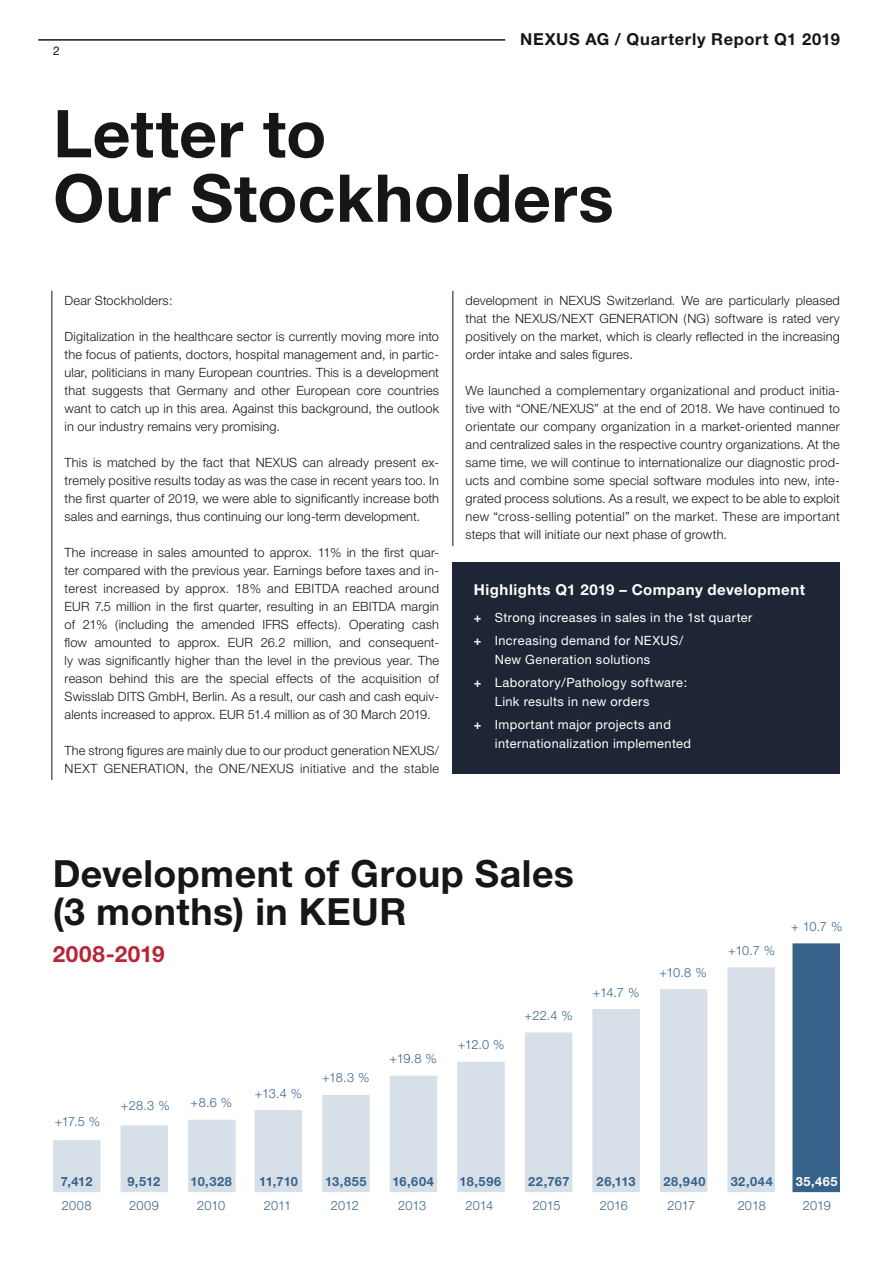
<style>
.page{position:relative;width:893px;height:1263px;background:#fff}
.page>*{position:absolute;margin:0;border:0;box-sizing:border-box;transform-origin:0 0}
.t1{font:700 66px/64.5px "Helvetica Neue";letter-spacing:.01em;color:#151616}
.t2{font:700 37.5px/37.5px "Helvetica Neue";letter-spacing:.01em;color:#151616}
.t3{font:700 22.5px "Helvetica Neue";letter-spacing:.03em;color:#b62636}
.t4{font:700 16.5px "Helvetica Neue";letter-spacing:.04em;color:#151616}
.t5{font:700 15px "Helvetica Neue";letter-spacing:.035em;color:#fff}
.t6{font:300 12.75px/18px "Helvetica Neue";letter-spacing:.015em;color:#151616;text-align:justify}
.t7{font:12.75px/23px "Helvetica Neue";letter-spacing:.03em;color:#fff}
.t8{font:300 12.75px "Helvetica Neue";letter-spacing:-.005em;color:#37628b}
.t9{font:700 12.75px "Helvetica Neue";letter-spacing:.045em;color:#37628b}
.t10{font:700 12.75px "Helvetica Neue";color:#fff}
.t11{font:12px "Helvetica Neue";color:#151616}
.s1{font-weight:700}
</style>
<div class="page">
<div style="left:53px;top:1140px;width:48px;height:52px;background:#d7e0e8"></div>
<div style="left:121px;top:1125px;width:47px;height:67px;background:#d7e0e8"></div>
<div style="left:188px;top:1120px;width:48px;height:72px;background:#d7e0e8"></div>
<div style="left:255px;top:1110px;width:47px;height:82px;background:#d7e0e8"></div>
<div style="left:322px;top:1095px;width:48px;height:97px;background:#d7e0e8"></div>
<div style="left:390px;top:1076px;width:47px;height:116px;background:#d7e0e8"></div>
<div style="left:457px;top:1062px;width:48px;height:130px;background:#d7e0e8"></div>
<div style="left:525px;top:1032px;width:47px;height:160px;background:#d7e0e8"></div>
<div style="left:592px;top:1009px;width:48px;height:183px;background:#d7e0e8"></div>
<div style="left:660px;top:989px;width:47px;height:203px;background:#d7e0e8"></div>
<div style="left:727px;top:967px;width:48px;height:225px;background:#d7e0e8"></div>
<div style="left:792px;top:943px;width:48px;height:249px;background:#37628b"></div>
<hr style="left:38px;top:39px;width:470px;height:2px;background:#151616">
<hr style="left:52px;top:291px;width:1px;height:489px;background:#151616">
<hr style="left:453px;top:291px;width:1px;height:255px;background:#151616">
<div style="left:453px;top:562px;width:387px;height:211px;background:#1e2534"></div>
<p class="t11" style="left:53px;top:43px;width:8px">2</p>
<p class="t4" style="left:520px;top:28px;width:321px">NEXUS AG / Quarterly Report Q1 2019</p>
<h1 class="t1" style="left:53px;top:100px;width:562px">Letter to<br>Our Stockholders</h1>
<p class="t6" style="left:65px;top:291px;width:110px">Dear Stockholders:</p>
<p class="t6" style="left:65px;top:327px;width:376px">Digitalization in the healthcare sector is currently moving more into the focus of patients, doctors, hospital management and, in partic&shy;ular, politicians in many European countries. This is a development that suggests that Germany and other European core countries want to catch up in this area. Against this background, the outlook in our industry remains very promising.</p>
<p class="t6" style="left:65px;top:453px;width:376px">This is matched by the fact that NEXUS can already present ex&shy;tremely positive results today as was the case in recent years too. In the first quarter of 2019, we were able to significantly increase both sales and earnings, thus continuing our long-term development.</p>
<p class="t6" style="left:65px;top:543px;width:376px">The increase in sales amounted to approx. 11% in the first quar&shy;ter compared with the previous year. Earnings before taxes and in&shy;terest increased by approx. 18% and EBITDA reached around EUR 7.5 -million in the first quarter, resulting in an EBITDA margin of 21% (including the amended IFRS effects). Operating cash flow amounted to approx. EUR 26.2 million, and consequent&shy;ly was significantly higher than the level in the previous year. The reason behind this are the special effects of the acquisition of Swisslab DITS GmbH, Berlin. As a result, our cash and cash equiv&shy;alents increased to approx. EUR 51.4 million as of 30 March 2019.</p>
<p class="t6" style="left:65px;top:741px;width:376px">The strong figures are mainly due to our product generation NEXUS/<br>NEXT GENERATION, the ONE/NEXUS initiative and the stable</p>
<p class="t6" style="left:466px;top:291px;width:376px">development in NEXUS Switzerland. We are particularly pleased that the NEXUS/NEXT GENERATION (NG) software is rated very positively on the market, which is clearly reflected in the increasing order intake and sales figures.</p>
<p class="t6" style="left:466px;top:381px;width:376px">We launched a complementary organizational and product initia&shy;tive with “ONE/NEXUS” at the end of 2018. We have continued to orientate our company organization in a market-oriented manner and centralized sales in the respective country organizations. At the same time, we will continue to internationalize our diagnostic prod&shy;ucts and combine some special software modules into new, inte&shy;grated process solutions. As a result, we expect to be able to exploit new “cross-selling potential” on the market. These are important steps that will initiate our next phase of growth.</p>
<p class="t5" style="left:474px;top:580px;width:333px">Highlights Q1 2019 – Company development</p>
<p class="t7" style="left:474px;top:606px;width:280px"><span class="s1">+</span> Strong increases in sales in the 1st quarter <span class="s1">+</span> Increasing demand for NEXUS/</p>
<p class="t7" style="left:474px;top:648px;width:215px;text-indent:21px">New Generation solutions<br><span class="s1">+</span> Laboratory/Pathology software:</p>
<p class="t7" style="left:474px;top:690px;width:199px;text-align:center">Link results in new orders<br><span class="s1">+</span> Important major projects and</p>
<p class="t7" style="left:495px;top:731px;width:198px">internationalization implemented</p>
<h2 class="t2" style="left:53px;top:854px;width:523px">Development of Group Sales (3 months) in KEUR</h2>
<h3 class="t3" style="left:53px;top:940px;width:114px">2008-2019</h3>
<p class="t8" style="left:55px;top:1113px;width:47px">+17.5 %</p>
<p class="t8" style="left:121px;top:1098px;width:50px">+28.3 %</p>
<p class="t8" style="left:190px;top:1094px;width:43px">+8.6 %</p>
<p class="t8" style="left:255px;top:1086px;width:49px">+13.4 %</p>
<p class="t8" style="left:322px;top:1070px;width:49px">+18.3 %</p>
<p class="t8" style="left:389px;top:1051px;width:49px">+19.8 %</p>
<p class="t8" style="left:458px;top:1037px;width:48px">+12.0 %</p>
<p class="t8" style="left:524px;top:1008px;width:50px">+22.4 %</p>
<p class="t8" style="left:593px;top:984px;width:48px">+14.7 %</p>
<p class="t8" style="left:659px;top:964px;width:49px">+10.8 %</p>
<p class="t9" style="left:61px;top:1174px;width:33px">7,412</p>
<p class="t9" style="left:128px;top:1174px;width:34px">9,512</p>
<p class="t9" style="left:191px;top:1174px;width:43px">10,328</p>
<p class="t9" style="left:259px;top:1174px;width:40px">11,710</p>
<p class="t9" style="left:325px;top:1174px;width:43px">13,855</p>
<p class="t9" style="left:392px;top:1174px;width:43px">16,604</p>
<p class="t9" style="left:460px;top:1174px;width:43px">18,596</p>
<p class="t9" style="left:528px;top:1174px;width:43px">22,767</p>
<p class="t9" style="left:597px;top:1174px;width:41px">26,113</p>
<p class="t9" style="left:663px;top:1174px;width:44px">28,940</p>
<p class="t8" style="left:62px;top:1198px;width:31px">2008</p>
<p class="t8" style="left:129px;top:1198px;width:31px">2009</p>
<p class="t8" style="left:197px;top:1198px;width:30px">2010</p>
<p class="t8" style="left:264px;top:1198px;width:29px">2011</p>
<p class="t8" style="left:331px;top:1198px;width:29px">2012</p>
<p class="t8" style="left:398px;top:1198px;width:30px">2013</p>
<p class="t8" style="left:465px;top:1198px;width:29px">2014</p>
<p class="t8" style="left:533px;top:1198px;width:30px">2015</p>
<p class="t8" style="left:600px;top:1198px;width:30px">2016</p>
<p class="t8" style="left:667px;top:1198px;width:29px">2017</p>
<p class="t8" style="left:728px;top:943px;width:48px">+10.7 %</p>
<p class="t8" style="left:791px;top:918px;width:53px">+ 10.7 %</p>
<p class="t9" style="left:731px;top:1174px;width:44px">32,044</p>
<p class="t10" style="left:796px;top:1174px;width:43px">35,465</p>
<p class="t8" style="left:738px;top:1198px;width:30px">2018</p>
<p class="t8" style="left:803px;top:1198px;width:30px">2019</p>
</div>
